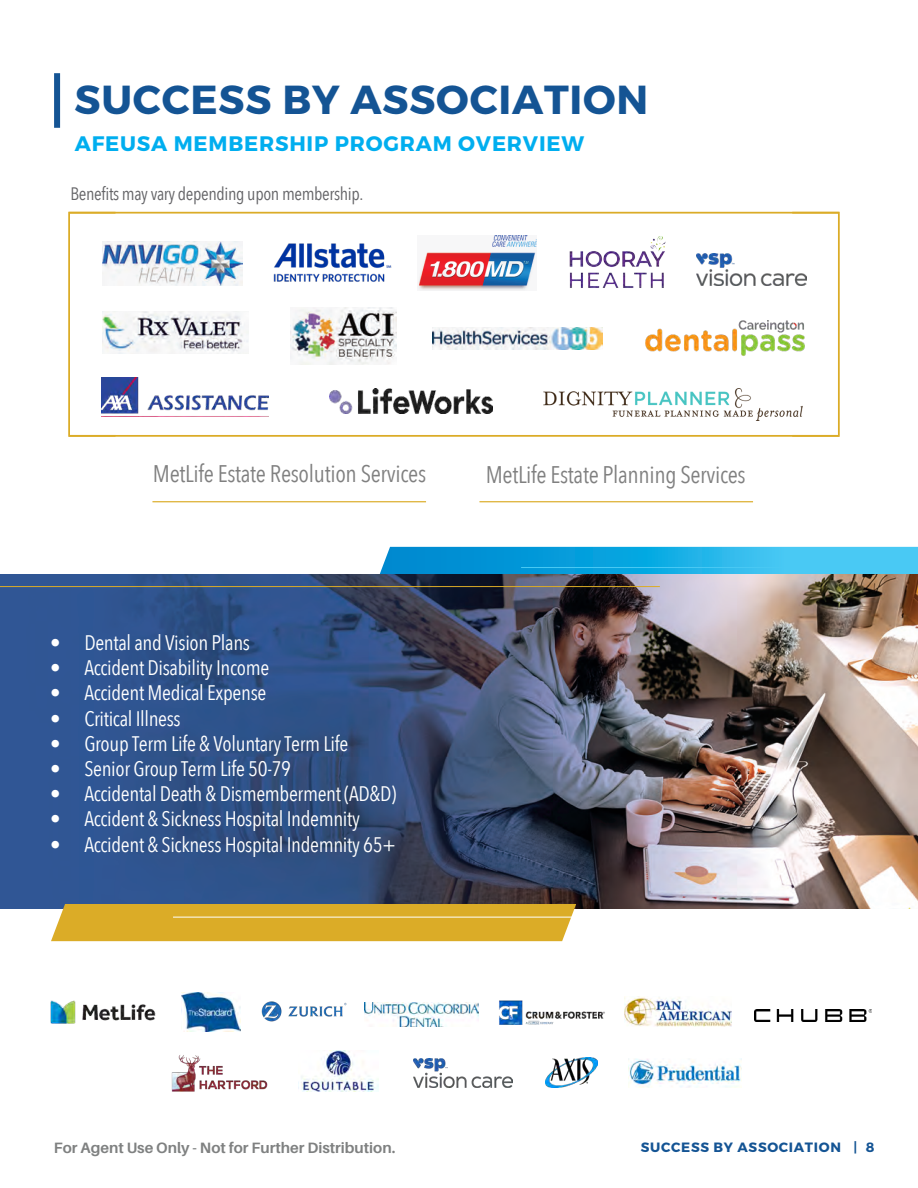
<style>
.page{position:relative;width:918px;height:1188px;background:#fff}
.page>*{position:absolute;margin:0;border:0;box-sizing:border-box;transform-origin:0 0}
.t1{font:40.5px "Trueno Bd";letter-spacing:.02em;color:#145494}
.t2{font:24px "Avenir Next Condensed";letter-spacing:-.015em;color:#808080}
.t3{font:21px "Avenir Next Condensed";letter-spacing:-.015em;color:#fff}
.t4{font:21px "Trueno Bd";letter-spacing:.035em;color:#00aeef}
.t5{font:18px "Avenir Next Condensed";letter-spacing:-.02em;color:#636366}
.t6{font:700 15px "Aileron";color:#7f8181}
.t7{font:13.5px "Trueno Bd";letter-spacing:.05em;color:#145494}
.s1{font-family:"Trueno S Bd"}
</style>
<div class="page">
<div style="left:54px;top:73px;width:6px;height:55px;background:#145494"></div>
<svg style="left:68px;top:211px;width:772px;height:226px"></svg>
<svg style="left:379px;top:547px;width:539px;height:27px;background:#20ace3"></svg>
<img style="left:0;top:574px;width:918px;height:334px">
<div style="left:51px;top:904px;width:525px;height:37px;background:#dbac27"></div>
<hr style="left:521px;top:567px;width:397px;height:1px;background:#49c9f4">
<hr style="left:0;top:586px;width:660px;height:1px;background:#dbac27">
<hr style="left:173px;top:917px;width:745px;height:1px;background:#fff">
<img style="left:545px;top:1057px;width:52px;height:30px">
<img style="left:754px;top:1010px;width:118px;height:11px">
<img style="left:261px;top:1001px;width:86px;height:21px">
<img style="left:171px;top:1055px;width:97px;height:37px">
<img style="left:181px;top:993px;width:59px;height:38px">
<img style="left:365px;top:1002px;width:113px;height:24px">
<img style="left:414px;top:1059px;width:99px;height:28px">
<img style="left:301px;top:1050px;width:77px;height:42px">
<img style="left:628px;top:1058px;width:113px;height:30px">
<img style="left:625px;top:997px;width:107px;height:30px">
<img style="left:499px;top:1000px;width:106px;height:25px">
<img style="left:50px;top:1000px;width:106px;height:24px">
<hr style="left:152px;top:501px;width:274px;height:1px;background:#dbac27">
<hr style="left:479px;top:501px;width:274px;height:1px;background:#dbac27">
<h1 class="t1" style="left:75px;top:74px;width:575px">SUCCESS BY ASSOCIATION</h1>
<p class="t4" style="left:75px;top:130px;width:511px">AFEUSA MEMBERSHIP PROGRAM OVERVIEW</p>
<p class="t5" style="left:71px;top:179px;width:294px">Benefits may vary depending upon membership.</p>
<p class="t2" style="left:153px;top:453px;width:275px">MetLife Estate Resolution Services</p>
<p class="t2" style="left:486px;top:454px;width:262px">MetLife Estate Planning Services</p>
<p class="t3" style="left:50px;top:624px;width:201px">• Dental and Vision Plans</p>
<p class="t3" style="left:50px;top:650px;width:221px">• Accident Disability Income</p>
<p class="t3" style="left:50px;top:675px;width:218px">• Accident Medical Expense</p>
<p class="t3" style="left:50px;top:700px;width:132px">• Critical Illness</p>
<p class="t3" style="left:50px;top:725px;width:300px">• Group Term Life &amp; Voluntary Term Life</p>
<p class="t3" style="left:50px;top:751px;width:243px">• Senior Group Term Life 50-79</p>
<p class="t3" style="left:50px;top:776px;width:348px">• Accidental Death &amp; Dismemberment (AD&amp;D)</p>
<p class="t3" style="left:50px;top:801px;width:311px">• Accident &amp; Sickness Hospital Indemnity</p>
<p class="t3" style="left:50px;top:826px;width:348px">• Accident &amp; Sickness Hospital Indemnity 65+</p>
<p class="t6" style="left:54px;top:1139px;width:343px">For Agent Use Only - Not for Further Distribution.</p>
<p class="t7" style="left:641px;top:1138px;width:235px">SUCCESS BY ASSOCIATION <span class="s1">|</span> 8</p>
</div>
